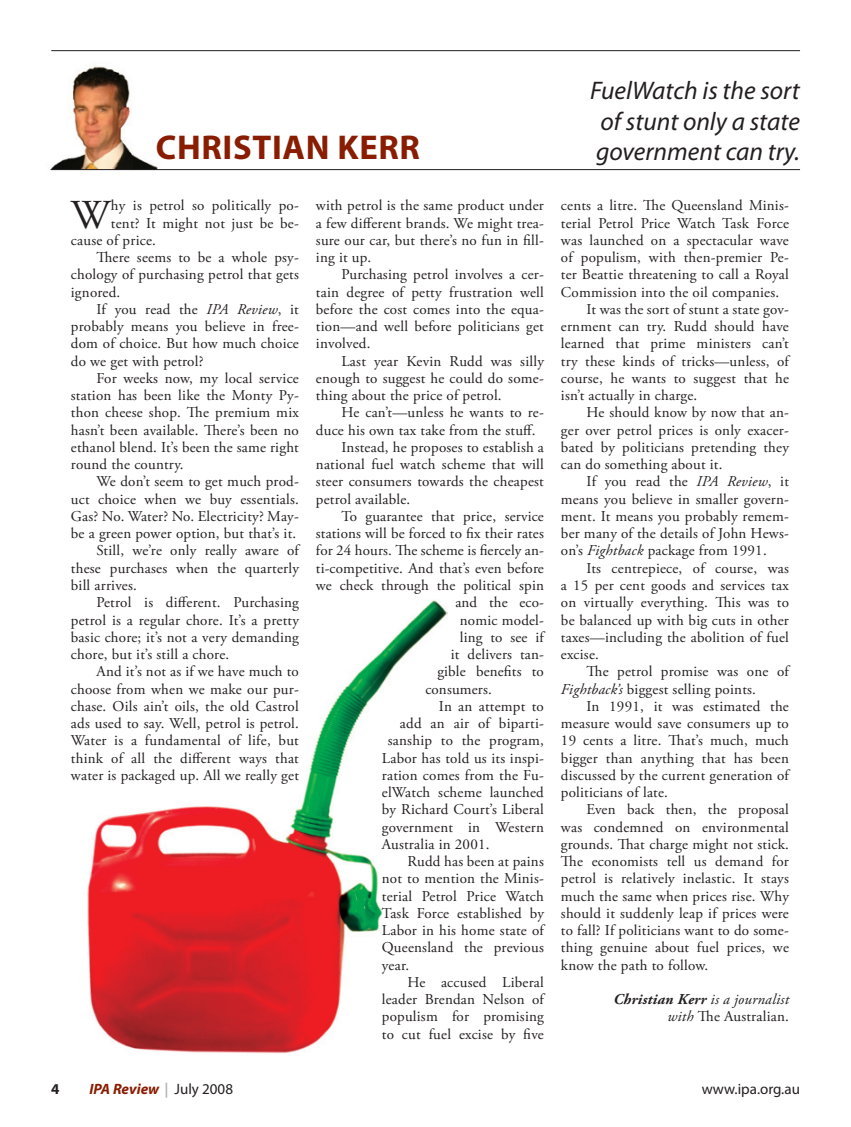
<style>
.page{position:relative;width:851px;height:1127px;background:#fff}
.page>*{position:absolute;margin:0;border:0;box-sizing:border-box;transform-origin:0 0}
.t1{font:40.95px "Adobe Garamond Pro";color:#231f20}
.t2{font:700 34.5px "Myriad Pro";letter-spacing:.02em;color:#891d02}
.t3{font:italic 25.5px/30.6px "Myriad Pro";color:#231f20;text-align:justify}
.t4{font:15px/17.2px "Adobe Garamond Pro";letter-spacing:.015em;color:#231f20;text-align:justify}
.t5{font:italic 15px/17.2px "Adobe Garamond Pro";color:#231f20;text-align:right}
.t6{font:italic 700 15px "Myriad Pro";letter-spacing:-.005em;color:#891d02}
.t7{font:15px "Myriad Pro";color:#231f20}
.t8{font:700 15px "Myriad Pro";color:#231f20}
.s1{font-style:italic}
.s2{font-weight:700}
.s3{font-style:normal}
.s4{color:#b4b5b8}
.s5{font-weight:400;font-style:normal;color:#231f20}
</style>
<div class="page">
<img style="left:87px;top:600px;width:360px;height:454px">
<img style="left:51px;top:66px;width:107px;height:103px">
<hr style="left:52px;top:169px;width:747px;height:1px;background:#231f20">
<hr style="left:52px;top:50px;width:747px;height:1px;background:#231f20">
<p class="t2" style="left:156px;top:125px;width:266px">CHRISTIAN KERR</p>
<p class="t1" style="left:71px;top:190px;width:41px">W</p>
<p class="t4" style="left:111px;top:198px;width:189px">hy is petrol so politically po-</p>
<p class="t4" style="left:111px;top:215px;width:189px">tent? It might not just be be-</p>
<p class="t4" style="left:71px;top:232px;width:86px">cause of price.</p>
<p class="t4" style="left:71px;top:249px;width:229px;text-indent:26px">There seems to be a whole psy&shy;chology of purchasing petrol that gets ignored.</p>
<p class="t4" style="left:71px;top:301px;width:229px;text-indent:26px">If you read the <span class="s1">IPA Review</span>, it probably means you believe in free&shy;dom of choice. But how much choice do we get with petrol?</p>
<p class="t4" style="left:71px;top:370px;width:229px;text-indent:26px">For weeks now, my local service station has been like the Monty Py&shy;thon cheese shop. The premium mix hasn’t been available. There’s been no ethanol blend. It’s been the same right round the country.</p>
<p class="t4" style="left:71px;top:474px;width:229px;text-indent:26px">We don’t seem to get much prod&shy;uct choice when we buy essentials.<br>Gas? No. Water? No. Electricity? May&shy;be a green power option, but that’s it.</p>
<p class="t4" style="left:71px;top:543px;width:229px;text-indent:26px">Still, we’re only really aware of these purchases when the quarterly bill arrives.</p>
<p class="t4" style="left:71px;top:594px;width:229px;text-indent:26px">Petrol is different. Purchasing petrol is a regular chore. It’s a pretty basic chore; it’s not a very demanding chore, but it’s still a chore.</p>
<p class="t4" style="left:71px;top:663px;width:229px;text-indent:26px">And it’s not as if we have much to choose from when we make our pur&shy;chase. Oils ain’t oils, the old Castrol ads used to say. Well, petrol is petrol.<br>Water is a fundamental of life, but think of all the different ways that water is packaged up. All we really get</p>
<p class="t4" style="left:316px;top:198px;width:229px">with petrol is the same product under a few different brands. We might trea&shy;sure our car, but there’s no fun in fill&shy;ing it up.</p>
<p class="t4" style="left:316px;top:267px;width:229px;text-indent:26px">Purchasing petrol involves a cer&shy;tain degree of petty frustration well before the cost comes into the equa&shy;tion—and well before politicians get involved.</p>
<p class="t4" style="left:316px;top:353px;width:229px;text-indent:26px">Last year Kevin Rudd was silly enough to suggest he could do some&shy;thing about the price of petrol.</p>
<p class="t4" style="left:316px;top:405px;width:229px;text-indent:26px">He can’t—unless he wants to re&shy;duce his own tax take from the stuff.</p>
<p class="t4" style="left:316px;top:439px;width:229px;text-indent:26px">Instead, he proposes to establish a national fuel watch scheme that will steer consumers towards the cheapest petrol available.</p>
<p class="t4" style="left:341px;top:508px;width:204px">To guarantee that price, service</p>
<p class="t4" style="left:316px;top:525px;width:229px">stations will be forced to fix their rates</p>
<p class="t4" style="left:316px;top:543px;width:229px">for 24 hours. The scheme is fiercely an-</p>
<p class="t4" style="left:316px;top:560px;width:229px">ti-competitive. And that’s even before</p>
<p class="t4" style="left:316px;top:577px;width:229px">we check through the political spin</p>
<p class="t4" style="left:455px;top:594px;width:90px">and the eco-</p>
<p class="t4" style="left:460px;top:612px;width:85px">nomic model-</p>
<p class="t4" style="left:460px;top:629px;width:85px">ling to see if</p>
<p class="t4" style="left:451px;top:646px;width:94px">it delivers tan-</p>
<p class="t4" style="left:437px;top:663px;width:108px">gible benefits to</p>
<p class="t4" style="left:425px;top:681px;width:68px">consumers.</p>
<p class="t4" style="left:439px;top:698px;width:106px">In an attempt to</p>
<p class="t4" style="left:400px;top:715px;width:145px">add an air of biparti-</p>
<p class="t4" style="left:388px;top:732px;width:157px">sanship to the program,</p>
<p class="t4" style="left:382px;top:750px;width:163px">Labor has told us its inspi-</p>
<p class="t4" style="left:382px;top:767px;width:163px">ration comes from the Fu-</p>
<p class="t4" style="left:382px;top:784px;width:163px">elWatch scheme launched</p>
<p class="t4" style="left:382px;top:801px;width:163px">by Richard Court’s Liberal</p>
<p class="t4" style="left:382px;top:819px;width:163px">government in Western</p>
<p class="t4" style="left:382px;top:836px;width:109px">Australia in 2001.</p>
<p class="t4" style="left:382px;top:853px;width:163px;text-indent:26px">Rudd has been at pains not to mention the Minis&shy;terial Petrol Price Watch Task Force established by Labor in his home state of Queensland the previous year.</p>
<p class="t4" style="left:382px;top:974px;width:163px;text-indent:26px">He accused Liberal leader Brendan Nelson of populism for promising to cut fuel excise by five</p>
<p class="t3" style="left:590px;top:75px;width:211px">FuelWatch is the sort of stunt only a state government can try.</p>
<p class="t4" style="left:561px;top:198px;width:229px">cents a litre. The Queensland Minis&shy;terial Petrol Price Watch Task Force was launched on a spectacular wave of populism, with then-premier Pe&shy;ter Beattie threatening to call a Royal Commission into the oil companies.</p>
<p class="t4" style="left:561px;top:301px;width:229px;text-indent:26px">It was the sort of stunt a state gov&shy;ernment can try. Rudd should have learned that prime ministers can’t try these kinds of tricks—unless, of course, he wants to suggest that he isn’t actually in charge.</p>
<p class="t4" style="left:561px;top:405px;width:229px;text-indent:26px">He should know by now that an&shy;ger over petrol prices is only exacer&shy;bated by politicians pretending they can do something about it.</p>
<p class="t4" style="left:561px;top:474px;width:229px;text-indent:26px">If you read the <span class="s1">IPA Review</span>, it means you believe in smaller govern&shy;ment. It means you probably remem&shy;ber many of the details of John Hews&shy;on’s <span class="s1">Fightback</span> package from 1991.</p>
<p class="t4" style="left:561px;top:560px;width:229px;text-indent:26px">Its centrepiece, of course, was a 15 per cent goods and services tax on virtually everything. This was to be balanced up with big cuts in other taxes—including the abolition of fuel excise.</p>
<p class="t4" style="left:561px;top:663px;width:229px;text-indent:26px">The petrol promise was one of<br><span class="s1">Fightback’s</span> biggest selling points.</p>
<p class="t4" style="left:561px;top:698px;width:229px;text-indent:26px">In 1991, it was estimated the measure would save consumers up to 19 cents a litre. That’s much, much bigger than anything that has been discussed by the current generation of politicians of late.</p>
<p class="t4" style="left:561px;top:801px;width:229px;text-indent:26px">Even back then, the proposal was condemned on environmental grounds. That charge might not stick.<br>The economists tell us demand for petrol is relatively inelastic. It stays much the same when prices rise. Why should it suddenly leap if prices were to fall? If politicians want to do some&shy;thing genuine about fuel prices, we know the path to follow.</p>
<p class="t5" style="left:613px;top:991px;width:177px"><span class="s2">Christian Kerr</span> is a journalist with <span class="s3">The Australian.</span></p>
<p class="t8" style="left:51px;top:1079px;width:10px">4</p>
<p class="t6" style="left:89px;top:1079px;width:145px">IPA Review <span class="s4">|</span> <span class="s5">July 2008</span></p>
<p class="t7" style="left:701px;top:1079px;width:100px">www.ipa.org.au</p>
</div>
